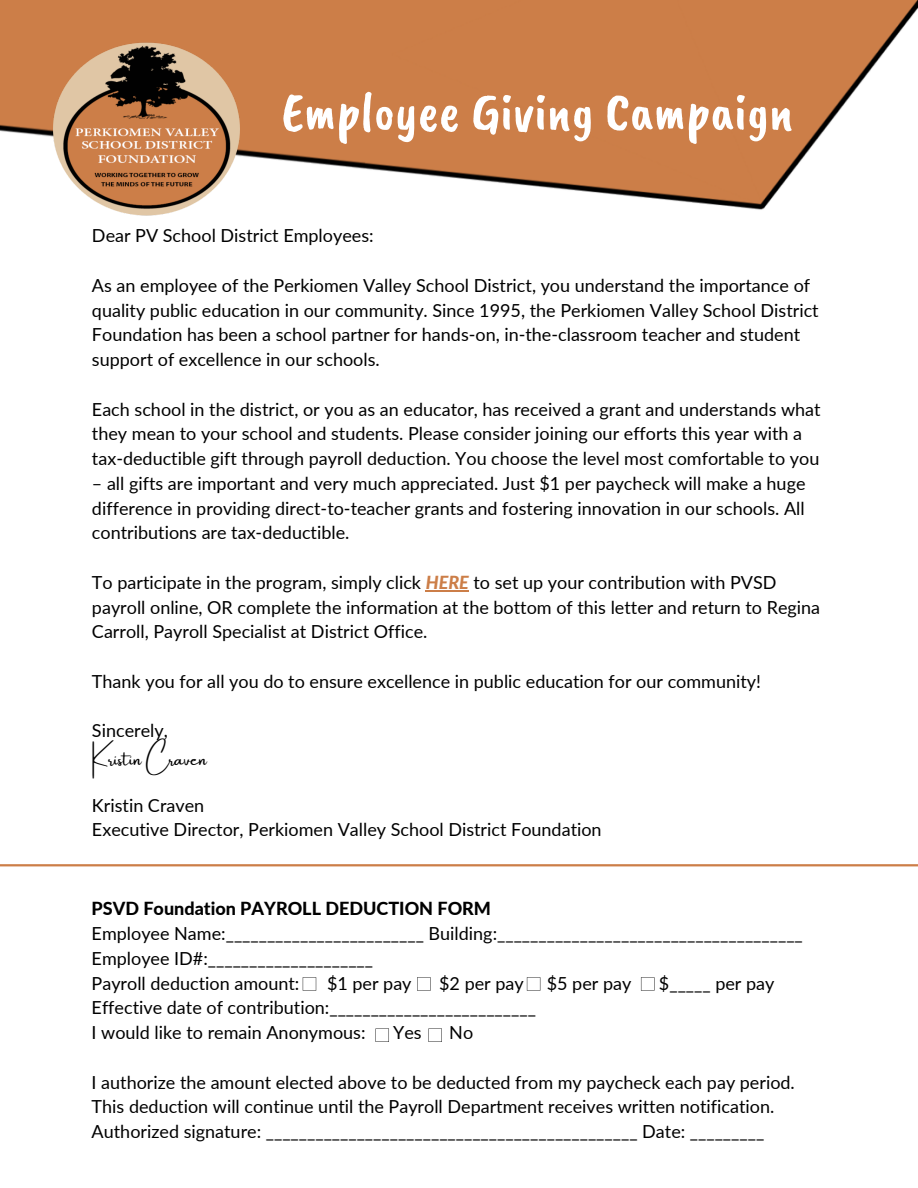
<style>
.page{position:relative;width:918px;height:1188px;background:#fff}
.page>*{position:absolute;margin:0;border:0;box-sizing:border-box;transform-origin:0 0}
.t1{font:55.35px "Caveat Brush";color:#fff}
.t2{font:18px/24.8px "Lato";color:#000}
.t3{font:800 18px "Lato";color:#000}
.t4{font:18px "Amsterdam One";color:#000}
.s1{font-weight:800;font-style:italic;color:#cc7e48}
</style>
<div class="page">
<img style="left:0;top:0;width:918px;height:210px">
<img style="left:53px;top:38px;width:187px;height:178px">
<hr style="left:426px;top:590px;width:43px;height:1px;background:#cc7e48">
<hr style="left:0;top:864px;width:918px;height:2px;background:#cc7e48">
<svg style="left:303px;top:977px;width:13px;height:14px"></svg>
<svg style="left:417px;top:977px;width:14px;height:14px"></svg>
<svg style="left:527px;top:977px;width:13px;height:14px"></svg>
<svg style="left:641px;top:977px;width:13px;height:14px"></svg>
<svg style="left:376px;top:1028px;width:13px;height:14px"></svg>
<svg style="left:428px;top:1028px;width:14px;height:14px"></svg>
<h1 class="t1" style="left:282px;top:77px;width:513px">Employee Giving Campaign</h1>
<p class="t2" style="left:92px;top:223px;width:283px">Dear PV School District Employees:</p>
<p class="t2" style="left:92px;top:273px;width:728px">As an employee of the Perkiomen Valley School District, you understand the importance of quality public education in our community. Since 1995, the Perkiomen Valley School District Foundation has been a school partner for hands-on, in-the-classroom teacher and student support of excellence in our schools.</p>
<p class="t2" style="left:92px;top:396px;width:730px">Each school in the district, or you as an educator, has received a grant and understands what they mean to your school and students. Please consider joining our efforts this year with a tax-deductible gift through payroll deduction. You choose the level most comfortable to you</p>
<p class="t2" style="left:92px;top:471px;width:715px;text-align:justify">– all gifts are important and very much appreciated. Just $1 per paycheck will make a huge difference in providing direct-to-teacher grants and fostering innovation in our schools. All contributions are tax-deductible.</p>
<p class="t2" style="left:92px;top:570px;width:730px">To participate in the program, simply click <span class="s1">HERE</span> to set up your contribution with PVSD payroll online, OR complete the information at the bottom of this letter and return to Regina<br>Carroll, Payroll Specialist at District Office.</p>
<p class="t2" style="left:92px;top:669px;width:671px">Thank you for all you do to ensure excellence in public education for our community!</p>
<p class="t2" style="left:92px;top:718px;width:77px">Sincerely,</p>
<p class="t4" style="left:92px;top:749px;width:117px">Kristin Craven</p>
<p class="t2" style="left:92px;top:792px;width:511px">Kristin Craven<br>Executive Director, Perkiomen Valley School District Foundation</p>
<p class="t3" style="left:92px;top:897px;width:401px">PSVD Foundation PAYROLL DEDUCTION FORM</p>
<p class="t2" style="left:92px;top:921px;width:713px">Employee Name:________________________ Building:_____________________________________<br>Employee ID#:____________________<br>Payroll deduction amount:</p>
<p class="t2" style="left:327px;top:970px;width:86px">$1 per pay</p>
<p class="t2" style="left:439px;top:970px;width:86px">$2 per pay</p>
<p class="t2" style="left:547px;top:970px;width:86px">$5 per pay</p>
<p class="t2" style="left:659px;top:970px;width:117px">$_____ per pay</p>
<p class="t2" style="left:92px;top:995px;width:446px">Effective date of contribution:_________________________<br>I would like to remain Anonymous:</p>
<p class="t2" style="left:393px;top:1020px;width:30px">Yes</p>
<p class="t2" style="left:449px;top:1020px;width:25px">No</p>
<p class="t2" style="left:92px;top:1069px;width:705px">I authorize the amount elected above to be deducted from my paycheck each pay period.<br>This deduction will continue until the Payroll Department receives written notification.<br>Authorized signature: _____________________________________________ Date: _________</p>
</div>
